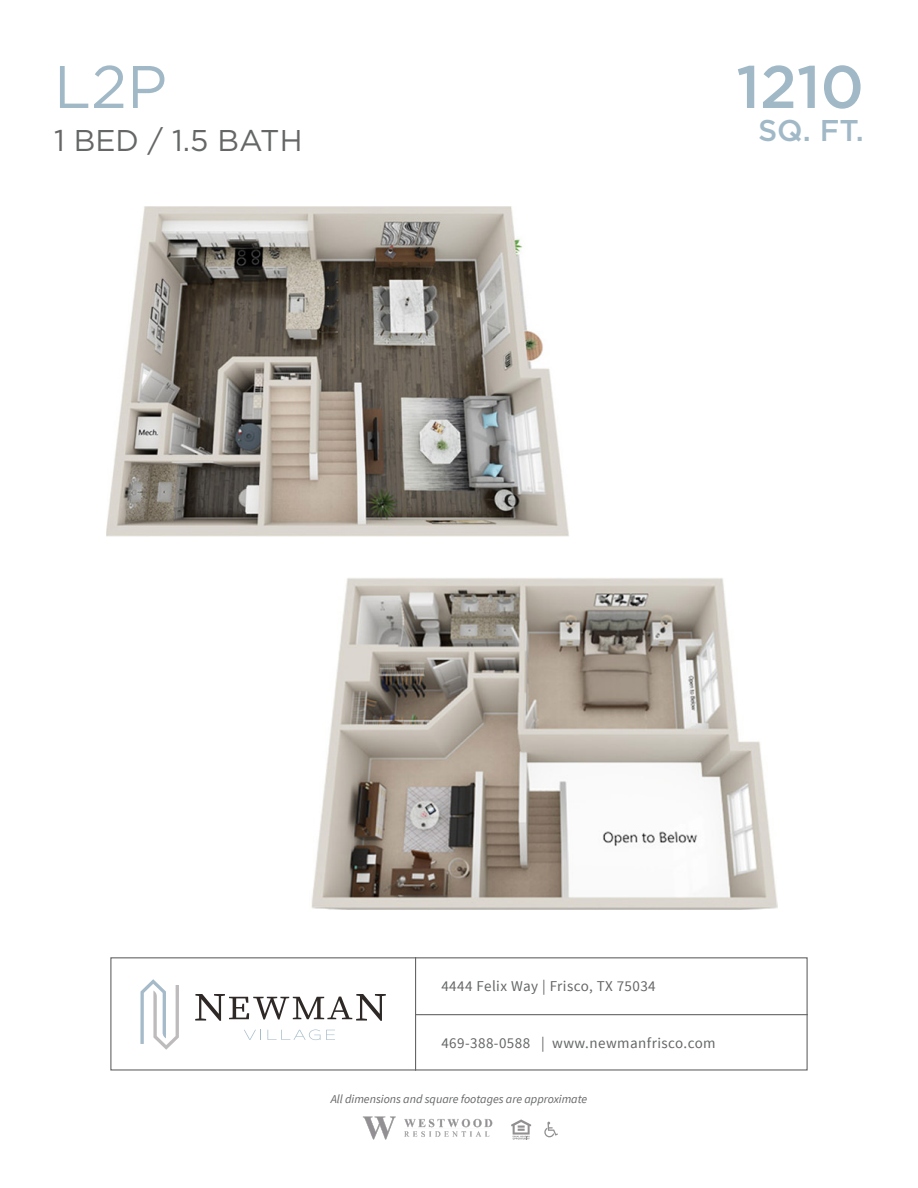
<style>
.page{position:relative;width:918px;height:1188px;background:#fff}
.page>*{position:absolute;margin:0;border:0;box-sizing:border-box;transform-origin:0 0}
.Sq_Ft_-_NUMBER{font:500 60px "Gotham HTF";color:#a1b9c7}
.NAME_Sans_Serif{font:60px "Gotham HTF";color:#a1b9c7}
.Floorplan_Details{font:30px "Gotham HTF";color:#656666}
.Sq_Ft-_Text{font:500 30px "Gotham HTF";color:#a1b9c7}
.t1{font:15px "Source Sans Pro";letter-spacing:.03em;color:#656666}
.t2{font:italic 12px "Source Sans Pro";color:#656666}
</style>
<div class="page">
<div style="left:110px;top:957px;width:698px;height:114px;border:1px solid #656666"></div>
<hr style="left:415px;top:957px;width:1px;height:114px;background:#656666">
<hr style="left:416px;top:1014px;width:392px;height:1px;background:#656666">
<svg style="left:544px;top:1122px;width:14px;height:15px"></svg>
<svg style="left:511px;top:1119px;width:20px;height:21px"></svg>
<svg style="left:195px;top:994px;width:191px;height:27px"></svg>
<svg style="left:244px;top:1030px;width:91px;height:10px"></svg>
<svg style="left:140px;top:979px;width:39px;height:71px"></svg>
<img style="left:362px;top:1116px;width:131px;height:24px">
<img style="left:106px;top:207px;width:463px;height:329px">
<img style="left:311px;top:578px;width:467px;height:332px">
<p class="NAME_Sans_Serif" style="left:54px;top:54px;width:115px">L2P</p>
<p class="Sq_Ft_-_NUMBER" style="left:736px;top:53px;width:129px">1210</p>
<p class="Sq_Ft-_Text" style="left:758px;top:114px;width:107px">SQ. FT.</p>
<p class="Floorplan_Details" style="left:54px;top:123px;width:250px">1 BED / 1.5 BATH</p>
<p class="t1" style="left:441px;top:977px;width:216px">4444 Felix Way | Frisco, TX 75034</p>
<p class="t1" style="left:441px;top:1033px;width:276px">469-388-0588 | www.newmanfrisco.com</p>
<p class="t2" style="left:331px;top:1091px;width:258px">All dimensions and square footages are approximate</p>
</div>
